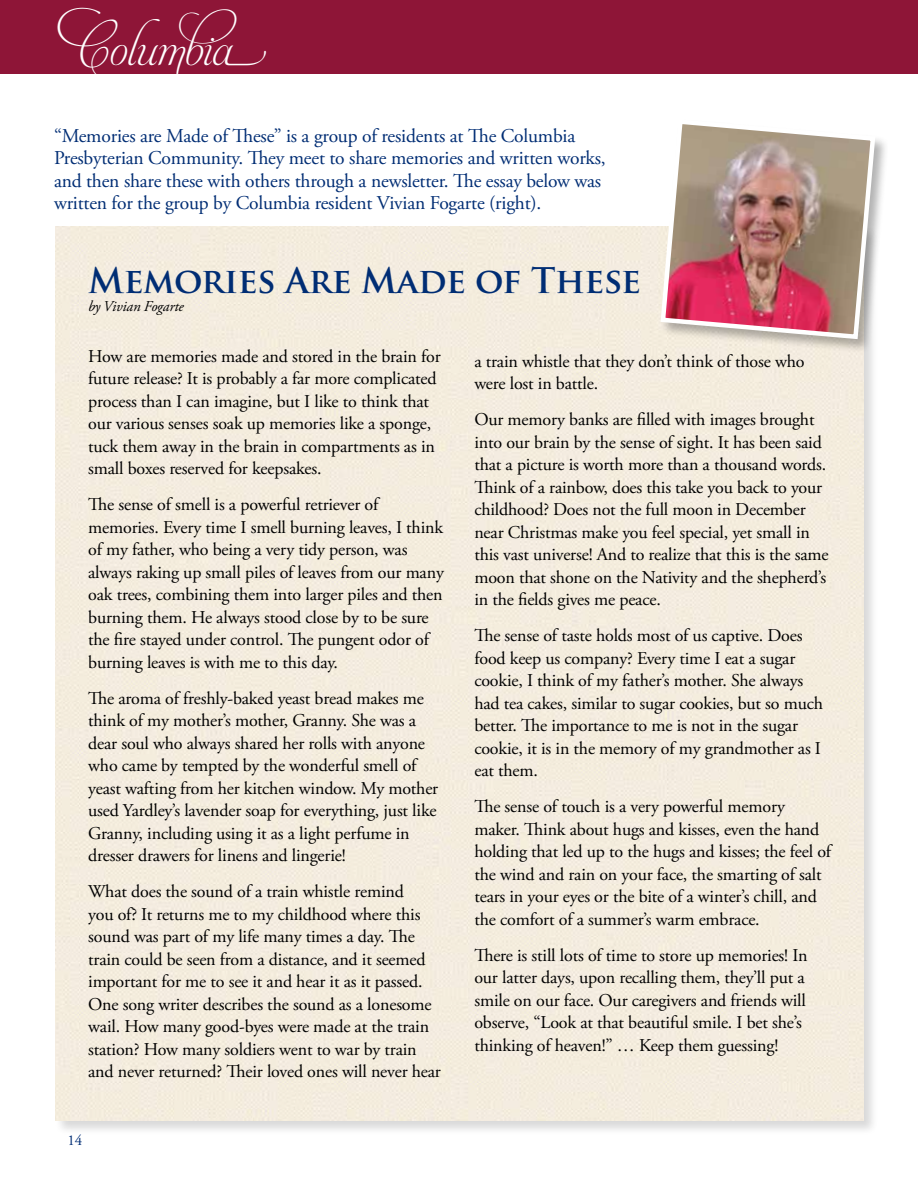
<style>
.page{position:relative;width:918px;height:1188px;background:#fff}
.page>*{position:absolute;margin:0;border:0;box-sizing:border-box;transform-origin:0 0}
.t1{font:39px "Aphrodite Slim Pro";letter-spacing:-.01em;color:#fff}
.t2{font:700 34.5px "Trajan Pro";letter-spacing:-.015em;color:#002d74}
.t3{font:19.5px/22.5px "Adobe Garamond Pro";letter-spacing:-.01em;color:#002d74}
.t4{font:18px/22.5px "Adobe Garamond Pro";letter-spacing:-.01em;color:#000}
.t5{font:italic 15px "Adobe Garamond Pro";letter-spacing:-.01em;color:#000}
.t6{font:15px "Adobe Garamond Pro";color:#002d74}
</style>
<div class="page">
<div style="left:54px;top:225px;width:825px;height:910px;background:#000;opacity:.25"></div>
<div style="left:55px;top:227px;width:809px;height:893px;background:#f4ecde"></div>
<div style="left:0;top:0;width:918px;height:73px;background:#8e1537"></div>
<div style="left:660px;top:118px;width:230px;height:236px;background:#000;opacity:.3"></div>
<img style="left:658px;top:118px;width:220px;height:224px">
<h1 class="t1" style="left:68px;top:28px;width:200px">Columbia</h1>
<p class="t3" style="left:54px;top:125px;width:553px">“Memories are Made of These” is a group of residents at The Columbia Presbyterian Community. They meet to share memories and written works, and then share these with others through a newsletter. The essay below was written for the group by Columbia resident Vivian Fogarte (right).</p>
<h2 class="t2" style="left:88px;top:259px;width:554px">Memories Are Made of These</h2>
<p class="t5" style="left:88px;top:297px;width:97px">by Vivian Fogarte</p>
<p class="t4" style="left:474px;top:351px;width:332px">a train whistle that they don’t think of those who were lost in battle.</p>
<p class="t4" style="left:474px;top:409px;width:356px">Our memory banks are filled with images brought into our brain by the sense of sight. It has been said that a picture is worth more than a thousand words.<br>Think of a rainbow, does this take you back to your childhood? Does not the full moon in December near Christmas make you feel special, yet small in this vast universe! And to realize that this is the same moon that shone on the Nativity and the shepherd’s in the fields gives me peace.</p>
<p class="t4" style="left:474px;top:625px;width:350px">The sense of taste holds most of us captive. Does food keep us company? Every time I eat a sugar cookie, I think of my father’s mother. She always had tea cakes, similar to sugar cookies, but so much better. The importance to me is not in the sugar cookie, it is in the memory of my grandmother as I eat them.</p>
<p class="t4" style="left:474px;top:796px;width:358px">The sense of touch is a very powerful memory maker. Think about hugs and kisses, even the hand holding that led up to the hugs and kisses; the feel of the wind and rain on your face, the smarting of salt tears in your eyes or the bite of a winter’s chill, and the comfort of a summer’s warm embrace.</p>
<p class="t4" style="left:474px;top:945px;width:335px">There is still lots of time to store up memories! In our latter days, upon recalling them, they’ll put a smile on our face. Our caregivers and friends will observe, “Look at that beautiful smile. I bet she’s thinking of heaven!” … Keep them guessing!</p>
<p class="t4" style="left:88px;top:346px;width:354px">How are memories made and stored in the brain for future release? It is probably a far more complicated process than I can imagine, but I like to think that our various senses soak up memories like a sponge, tuck them away in the brain in compartments as in small boxes reserved for keepsakes.</p>
<p class="t4" style="left:88px;top:494px;width:357px">The sense of smell is a powerful retriever of memories. Every time I smell burning leaves, I think of my father, who being a very tidy person, was always raking up small piles of leaves from our many oak trees, combining them into larger piles and then burning them. He always stood close by to be sure the fire stayed under control. The pungent odor of burning leaves is with me to this day.</p>
<p class="t4" style="left:88px;top:688px;width:352px">The aroma of freshly-baked yeast bread makes me think of my mother’s mother, Granny. She was a dear soul who always shared her rolls with anyone who came by tempted by the wonderful smell of yeast wafting from her kitchen window. My mother used Yardley’s lavender soap for everything, just like Granny, including using it as a light perfume in dresser drawers for linens and lingerie!</p>
<p class="t4" style="left:88px;top:881px;width:354px">What does the sound of a train whistle remind<br>you of? It returns me to my childhood where this sound was part of my life many times a day. The train could be seen from a distance, and it seemed important for me to see it and hear it as it passed.<br>One song writer describes the sound as a lonesome wail. How many good-byes were made at the train station? How many soldiers went to war by train and never returned? Their loved ones will never hear</p>
<p class="t6" style="left:68px;top:1131px;width:16px">14</p>
</div>
